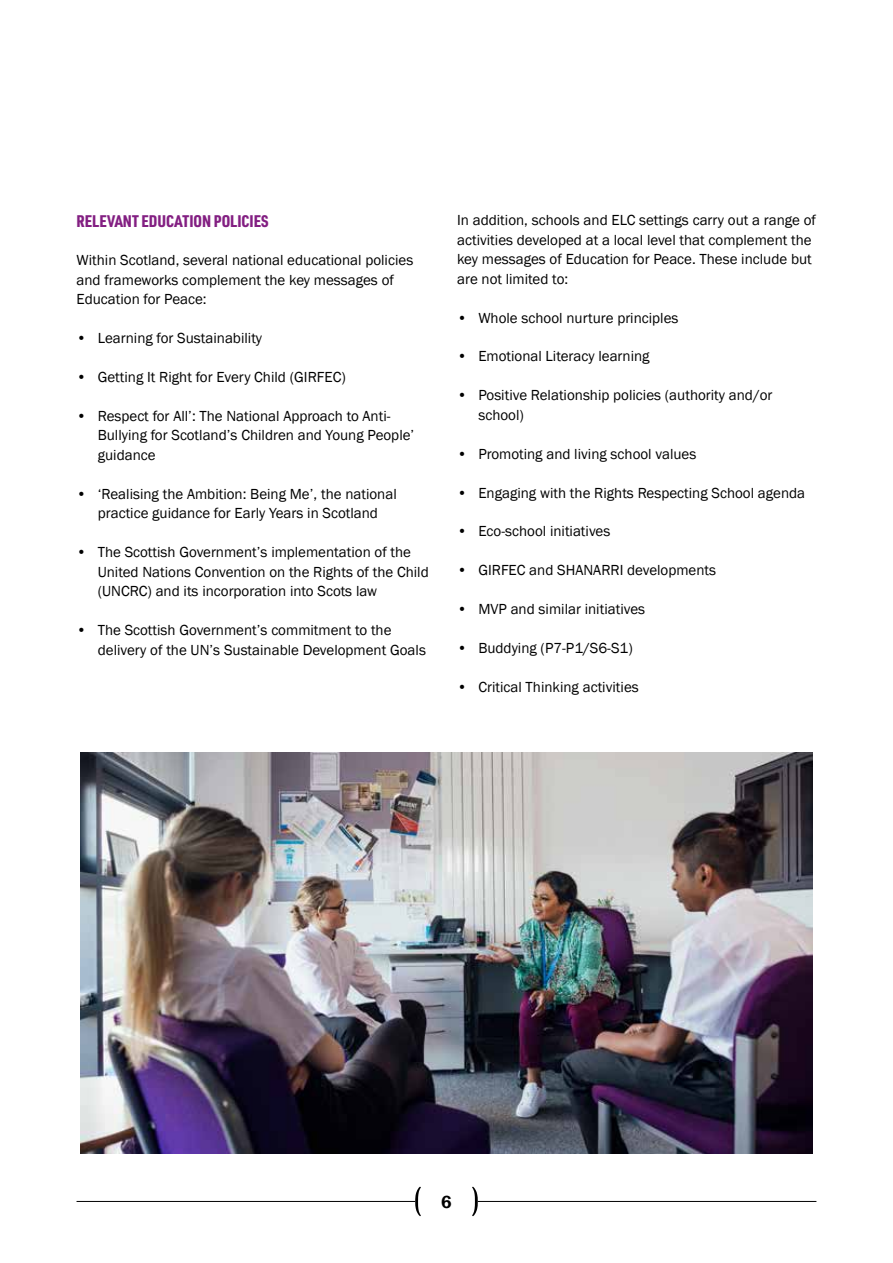
<style>
.page{position:relative;width:893px;height:1263px;background:#fff}
.page>*{position:absolute;margin:0;border:0;box-sizing:border-box;transform-origin:0 0}
.t1{font:600 18px "Franklin Gothic";color:#000}
.t2{font:900 16.5px "URWDIN Cond";color:#831f82}
.t3{font:15px/19.5px "Franklin Gothic";color:#000}
</style>
<div class="page">
<svg style="left:415px;top:1186px;width:6px;height:30px"></svg>
<svg style="left:472px;top:1186px;width:6px;height:30px"></svg>
<hr style="left:478px;top:1201px;width:338px;height:1px;background:#000">
<hr style="left:77px;top:1201px;width:338px;height:1px;background:#000">
<img style="left:81px;top:753px;width:731px;height:401px">
<p class="t2" style="left:77px;top:209px;width:194px">RELEVANT EDUCATION POLICIES</p>
<p class="t3" style="left:77px;top:251px;width:338px">Within Scotland, several national educational policies and frameworks complement the key messages of<br>Education for Peace:</p>
<p class="t3" style="left:77px;top:329px;width:187px">• Learning for Sustainability</p>
<p class="t3" style="left:77px;top:368px;width:271px">• Getting It Right for Every Child (GIRFEC)</p>
<p class="t3" style="left:98px;top:406px;width:318px;text-indent:-21px">• Respect for All’: The National Approach to Anti-<br>Bullying for Scotland’s Children and Young People’ guidance</p>
<p class="t3" style="left:77px;top:484px;width:322px;text-align:center">• ‘Realising the Ambition: Being Me’, the national practice guidance for Early Years in Scotland</p>
<p class="t3" style="left:98px;top:543px;width:333px;text-indent:-21px">• The Scottish Government’s implementation of the<br>United Nations Convention on the Rights of the Child (UNCRC) and its incorporation into Scots law</p>
<p class="t3" style="left:98px;top:621px;width:330px;text-indent:-21px">• The Scottish Government’s commitment to the delivery of the UN’s Sustainable Development Goals</p>
<p class="t3" style="left:457px;top:211px;width:360px">In addition, schools and ELC settings carry out a range of activities developed at a local level that complement the key messages of Education for Peace. These include but are not limited to:</p>
<p class="t3" style="left:457px;top:308px;width:223px">• Whole school nurture principles</p>
<p class="t3" style="left:457px;top:347px;width:194px">• Emotional Literacy learning</p>
<p class="t3" style="left:478px;top:386px;width:296px;text-indent:-21px">• Positive Relationship policies (authority and/or school)</p>
<p class="t3" style="left:457px;top:444px;width:241px">• Promoting and living school values</p>
<p class="t3" style="left:457px;top:483px;width:350px">• Engaging with the Rights Respecting School agenda</p>
<p class="t3" style="left:457px;top:522px;width:155px">• Eco-school initiatives</p>
<p class="t3" style="left:457px;top:561px;width:261px">• GIRFEC and SHANARRI developments</p>
<p class="t3" style="left:457px;top:600px;width:189px">• MVP and similar initiatives</p>
<p class="t3" style="left:457px;top:638px;width:177px">• Buddying (P7-P1/S6-S1)</p>
<p class="t3" style="left:457px;top:677px;width:183px">• Critical Thinking activities</p>
<p class="t1" style="left:441px;top:1191px;width:12px">6</p>
</div>
